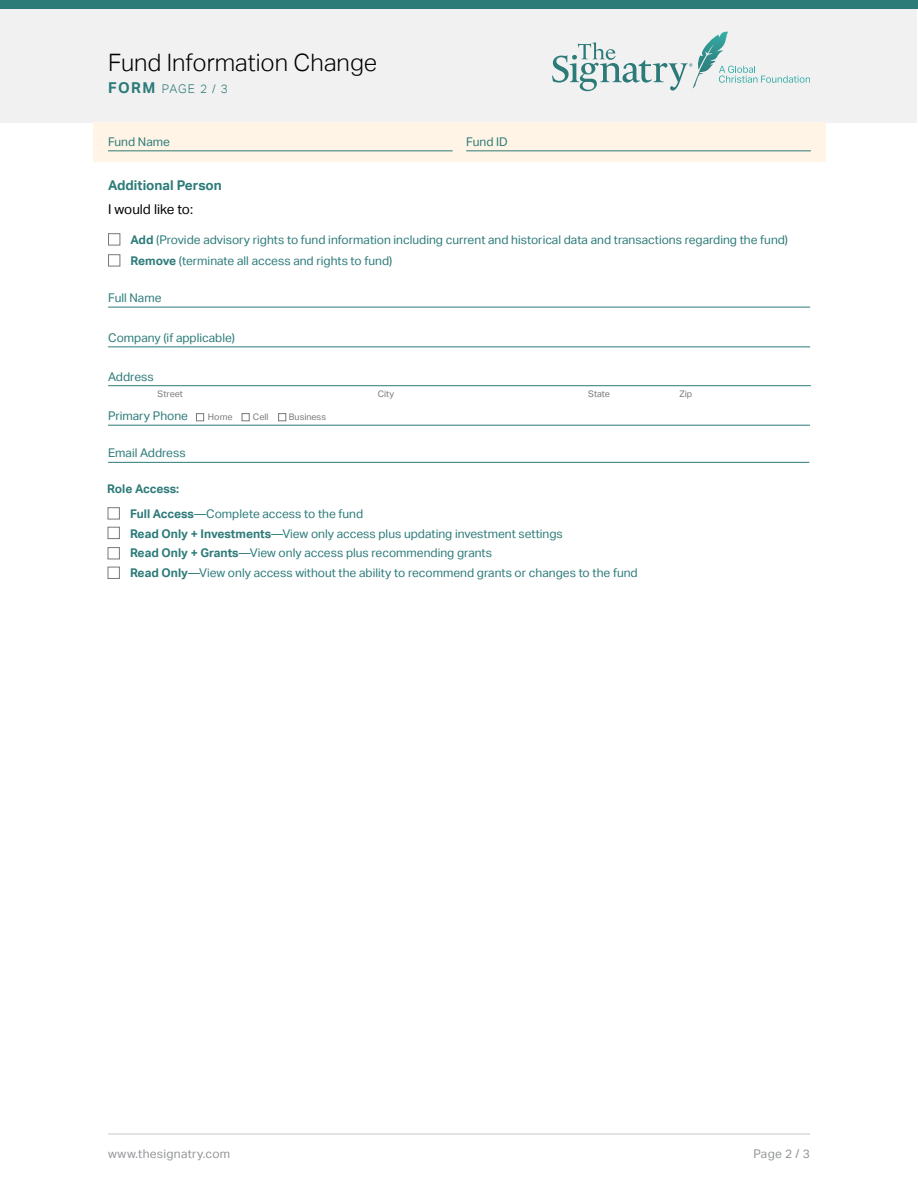
<style>
.page{position:relative;width:918px;height:1188px;background:#fff}
.page>*{position:absolute;margin:0;border:0;box-sizing:border-box;transform-origin:0 0}
.t1{font:300 24px "Aktiv Grotesk";color:#000}
.t2{font:700 13.5px "Aktiv Grotesk";color:#2c7b79}
.t3{font:13.5px "Aktiv Grotesk";color:#000}
.t4{font:12px/21px "Aktiv Grotesk";color:#2c7b79}
.t5{font:12px "Aktiv Grotesk";letter-spacing:.025em;color:#939598}
.t6{font:300 12px "Aktiv Grotesk";color:#2c7b79}
.t7{font:9px "Aktiv Grotesk";color:#77787b}
.s1{font-weight:700;font-size:15px}
.s2{font-weight:700}
</style>
<div class="page">
<div style="left:1px;top:9px;width:916px;height:114px;background:#f1f1f2"></div>
<div style="left:0;top:0;width:918px;height:9px;background:#2c7b79"></div>
<svg style="left:552px;top:32px;width:258px;height:59px"></svg>
<hr style="left:108px;top:1134px;width:702px;height:1px;background:#c7c8ca">
<div style="left:93px;top:123px;width:732px;height:39px;background:#fff4e6"></div>
<hr style="left:108px;top:150px;width:345px;height:1px;background:#2c7b79">
<hr style="left:108px;top:307px;width:702px;height:1px;background:#2c7b79">
<hr style="left:108px;top:346px;width:702px;height:1px;background:#2c7b79">
<hr style="left:108px;top:462px;width:701px;height:1px;background:#2c7b79">
<hr style="left:466px;top:150px;width:345px;height:1px;background:#2c7b79">
<hr style="left:108px;top:385px;width:703px;height:1px;background:#2c7b79">
<div style="left:108px;top:233px;width:12px;height:12px;border:1px solid #77787b"></div>
<div style="left:108px;top:254px;width:12px;height:12px;border:1px solid #77787b"></div>
<hr style="left:108px;top:425px;width:702px;height:1px;background:#2c7b79">
<div style="left:196px;top:413px;width:8px;height:8px;border:1px solid #77787b"></div>
<div style="left:242px;top:413px;width:8px;height:8px;border:1px solid #77787b"></div>
<div style="left:278px;top:413px;width:8px;height:8px;border:1px solid #77787b"></div>
<div style="left:108px;top:507px;width:12px;height:12px;border:1px solid #77787b"></div>
<div style="left:108px;top:547px;width:12px;height:12px;border:1px solid #77787b"></div>
<div style="left:108px;top:527px;width:12px;height:12px;border:1px solid #77787b"></div>
<div style="left:108px;top:567px;width:12px;height:12px;border:1px solid #77787b"></div>
<h1 class="t1" style="left:108px;top:49px;width:271px">Fund Information Change</h1>
<p class="t6" style="left:108px;top:82px;width:122px"><span class="s1">FORM</span> PAGE 2 / 3</p>
<p class="t4" style="left:108px;top:131px;width:64px">Fund Name</p>
<p class="t2" style="left:108px;top:177px;width:115px">Additional Person</p>
<p class="t3" style="left:108px;top:202px;width:86px">I would like to:</p>
<p class="t4" style="left:466px;top:131px;width:43px">Fund ID</p>
<p class="t4" style="left:131px;top:230px;width:659px"><span class="s2">Add</span> (Provide advisory rights to fund information including current and historical data and transactions regarding the fund)<br><span class="s2">Remove</span> (terminate all access and rights to fund)</p>
<p class="t4" style="left:108px;top:288px;width:55px">Full Name</p>
<p class="t4" style="left:108px;top:327px;width:128px">Company (if applicable)</p>
<p class="t4" style="left:108px;top:366px;width:47px">Address</p>
<p class="t7" style="left:158px;top:388px;width:27px">Street</p>
<p class="t7" style="left:378px;top:388px;width:18px">City</p>
<p class="t7" style="left:588px;top:388px;width:23px">State</p>
<p class="t7" style="left:680px;top:388px;width:14px">Zip</p>
<p class="t4" style="left:108px;top:406px;width:82px">Primary Phone</p>
<p class="t7" style="left:208px;top:412px;width:26px">Home</p>
<p class="t7" style="left:253px;top:412px;width:17px">Cell</p>
<p class="t7" style="left:289px;top:412px;width:39px">Business</p>
<p class="t4" style="left:108px;top:443px;width:79px">Email Address</p>
<p class="t4" style="left:130px;top:477px;width:235px;line-height:24.9px;text-indent:-23px"><span class="s2">Role Access:<br>Full Access</span>—Complete access to the fund</p>
<p class="t4" style="left:130px;top:543px;width:364px"><span class="s2">Read Only + Grants</span>—View only access plus recommending grants</p>
<p class="t4" style="left:130px;top:523px;width:434px"><span class="s2">Read Only + Investments</span>—View only access plus updating investment settings</p>
<p class="t4" style="left:130px;top:562px;width:509px"><span class="s2">Read Only</span>—View only access without the ability to recommend grants or changes to the fund</p>
<p class="t5" style="left:108px;top:1146px;width:124px">www.thesignatry.com</p>
<p class="t5" style="left:754px;top:1146px;width:58px">Page 2 / 3</p>
</div>
